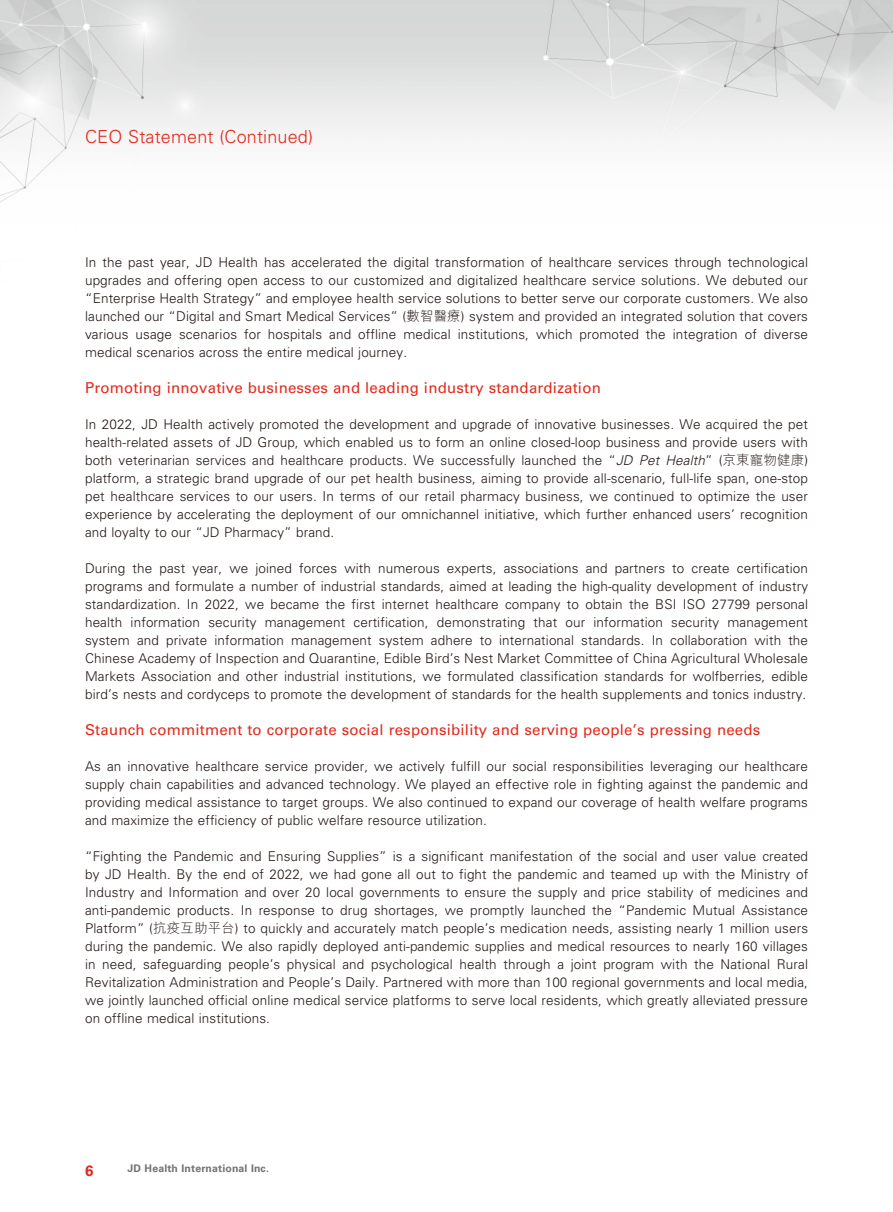
<style>
.page{position:relative;width:893px;height:1212px;background:#fff}
.page>*{position:absolute;margin:0;border:0;box-sizing:border-box;transform-origin:0 0}
.t1{font:300 18px "Univers";letter-spacing:.01em;color:#e2291c}
.t2{font:15px "Univers";letter-spacing:.015em;color:#e2291c}
.t3{font:700 15px "Univers";color:#e2291c}
.t4{font:300 13.5px/18px "Univers";letter-spacing:.01em;color:#231916;text-align:justify}
.t5{font:700 10.5px "Univers";letter-spacing:.015em;color:#727272}
.s1{font-family:"M Hei HK"}
.s2{font-style:italic}
</style>
<div class="page">
<img style="left:0;top:0;width:893px;height:203px">
<h1 class="t1" style="left:85px;top:126px;width:229px">CEO Statement (Continued)</h1>
<p class="t4" style="left:85px;top:253px;width:725px">In the past year, JD Health has accelerated the digital transformation of healthcare services through technological upgrades and offering open access to our customized and digitalized healthcare service solutions. We debuted our “Enterprise Health Strategy” and employee health service solutions to better serve our corporate customers. We also launched our “Digital and Smart Medical Services” (<span class="s1">數智醫療</span>) system and provided an integrated solution that covers various usage scenarios for hospitals and offline medical institutions, which promoted the integration of diverse medical scenarios across the entire medical journey.</p>
<p class="t2" style="left:85px;top:379px;width:517px">Promoting innovative businesses and leading industry standardization</p>
<p class="t4" style="left:85px;top:415px;width:725px">In 2022, JD Health actively promoted the development and upgrade of innovative businesses. We acquired the pet health-related assets of JD Group, which enabled us to form an online closed-loop business and provide users with both veterinarian services and healthcare products. We successfully launched the “<span class="s2">JD Pet Health</span>” (<span class="s1">京東寵物健康</span>) platform, a strategic brand upgrade of our pet health business, aiming to provide all-scenario, full-life span, one-stop pet healthcare services to our users. In terms of our retail pharmacy business, we continued to optimize the user experience by accelerating the deployment of our omnichannel initiative, which further enhanced users’ recognition and loyalty to our “JD Pharmacy” brand.</p>
<p class="t4" style="left:85px;top:559px;width:725px">During the past year, we joined forces with numerous experts, associations and partners to create certification programs and formulate a number of industrial standards, aimed at leading the high-quality development of industry standardization. In 2022, we became the first internet healthcare company to obtain the BSI ISO 27799 personal health information security management certification, demonstrating that our information security management system and private information management system adhere to international standards. In collaboration with the Chinese Academy of Inspection and Quarantine, Edible Bird’s Nest Market Committee of China Agricultural Wholesale Markets Association and other industrial institutions, we formulated classification standards for wolfberries, edible bird’s nests and cordyceps to promote the development of standards for the health supplements and tonics industry.</p>
<p class="t2" style="left:85px;top:721px;width:677px">Staunch commitment to corporate social responsibility and serving people’s pressing needs</p>
<p class="t4" style="left:85px;top:757px;width:724px">As an innovative healthcare service provider, we actively fulfill our social responsibilities leveraging our healthcare supply chain capabilities and advanced technology. We played an effective role in fighting against the pandemic and providing medical assistance to target groups. We also continued to expand our coverage of health welfare programs and maximize the efficiency of public welfare resource utilization.</p>
<p class="t4" style="left:85px;top:847px;width:725px">“Fighting the Pandemic and Ensuring Supplies” is a significant manifestation of the social and user value created by JD Health. By the end of 2022, we had gone all out to fight the pandemic and teamed up with the Ministry of Industry and Information and over 20 local governments to ensure the supply and price stability of medicines and anti-pandemic products. In response to drug shortages, we promptly launched the “Pandemic Mutual Assistance Platform” (<span class="s1">抗疫互助平台</span>) to quickly and accurately match people’s medication needs, assisting nearly 1 million users during the pandemic. We also rapidly deployed anti-pandemic supplies and medical resources to nearly 160 villages in need, safeguarding people’s physical and psychological health through a joint program with the National Rural Revitalization Administration and People’s Daily. Partnered with more than 100 regional governments and local media, we jointly launched official online medical service platforms to serve local residents, which greatly alleviated pressure on offline medical institutions.</p>
<p class="t3" style="left:85px;top:1162px;width:10px">6</p>
<p class="t5" style="left:128px;top:1162px;width:143px">JD Health International Inc.</p>
</div>
